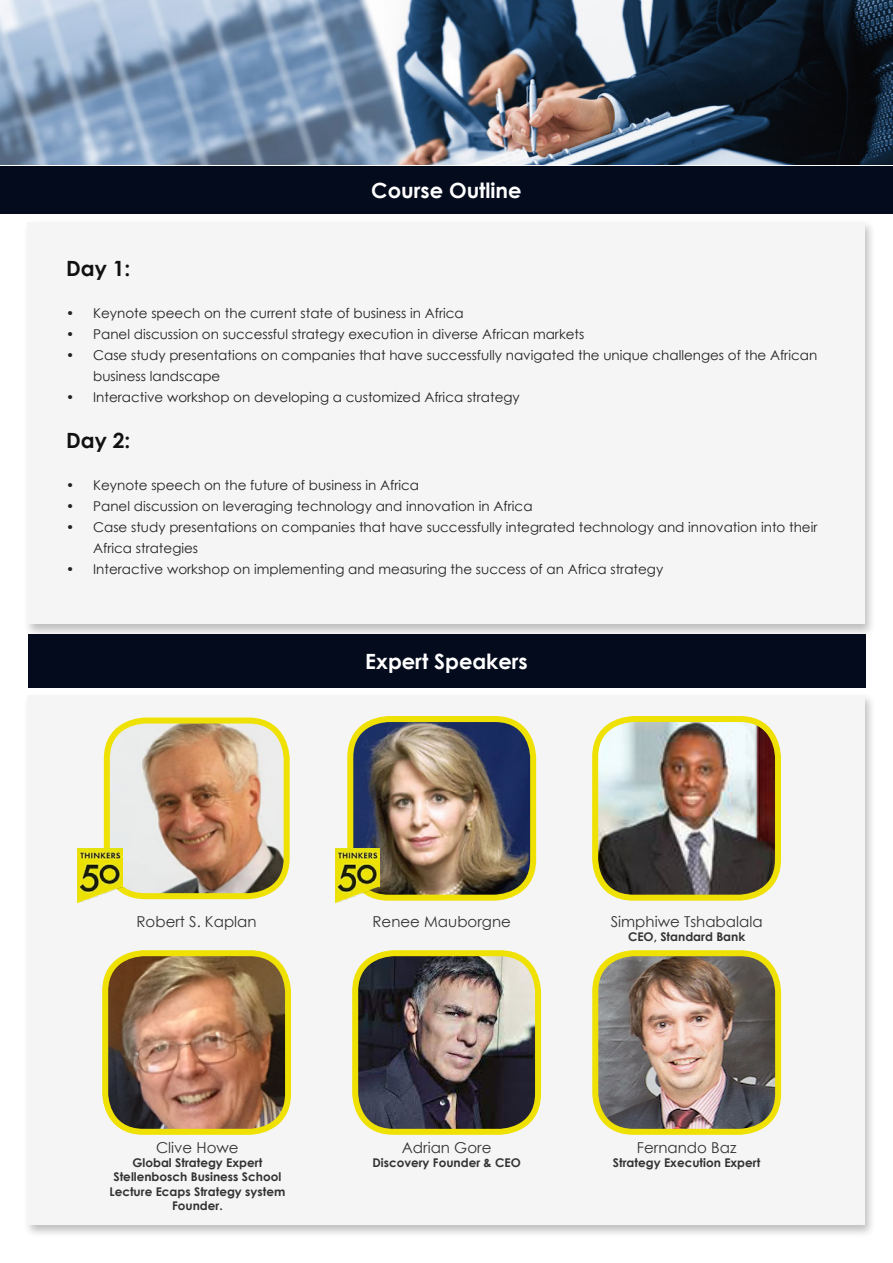
<style>
.page{position:relative;width:893px;height:1263px;background:#fff}
.page>*{position:absolute;margin:0;border:0;box-sizing:border-box;transform-origin:0 0}
.t1{font:700 21px "Century Gothic";color:#fff}
.t2{font:700 21px "Century Gothic";color:#111}
.t3{font:15px "Century Gothic";color:#333}
.t4{font:13.5px/21px "Century Gothic";color:#222}
.t5{font:700 12px/14.4px "Century Gothic";color:#333;text-align:center}
</style>
<div class="page">
<div style="left:23px;top:219px;width:854px;height:419px;background:#231f20;opacity:.29"></div>
<div style="left:28px;top:222px;width:837px;height:402px;background:#f5f5f5"></div>
<div style="left:23px;top:692px;width:854px;height:546px;background:#231f20;opacity:.29"></div>
<div style="left:28px;top:695px;width:837px;height:530px;background:#f5f5f5"></div>
<div style="left:0;top:167px;width:893px;height:47px;background:#040b1c"></div>
<img style="left:0;top:0;width:893px;height:164px">
<img style="left:109px;top:724px;width:174px;height:172px">
<div style="left:104px;top:717px;width:186px;height:182px;border:6px solid #efe104;border-radius:38px"></div>
<img style="left:354px;top:721px;width:177px;height:173px">
<div style="left:347px;top:716px;width:189px;height:185px;border:6px solid #efe104;border-radius:38px"></div>
<img style="left:597px;top:721px;width:179px;height:173px">
<div style="left:592px;top:716px;width:189px;height:185px;border:6px solid #efe104;border-radius:38px"></div>
<img style="left:359px;top:955px;width:177px;height:173px">
<div style="left:352px;top:950px;width:189px;height:185px;border:6px solid #efe104;border-radius:38px"></div>
<img style="left:109px;top:955px;width:177px;height:173px">
<div style="left:102px;top:950px;width:189px;height:185px;border:6px solid #efe104;border-radius:38px"></div>
<img style="left:599px;top:955px;width:177px;height:173px">
<div style="left:592px;top:950px;width:189px;height:185px;border:6px solid #efe104;border-radius:38px"></div>
<div style="left:28px;top:634px;width:837px;height:54px;background:#040b1c"></div>
<img style="left:78px;top:848px;width:44px;height:54px">
<img style="left:335px;top:848px;width:45px;height:54px">
<p class="t1" style="left:371px;top:175px;width:152px">Course Outline</p>
<p class="t2" style="left:66px;top:253px;width:66px">Day 1:</p>
<p class="t4" style="left:66px;top:303px;width:399px">• Keynote speech on the current state of business in Africa</p>
<p class="t4" style="left:66px;top:324px;width:520px">• Panel discussion on successful strategy execution in diverse African markets</p>
<p class="t4" style="left:93px;top:345px;width:726px;text-indent:-27px">• Case study presentations on companies that have successfully navigated the unique challenges of the African business landscape</p>
<p class="t4" style="left:66px;top:387px;width:455px">• Interactive workshop on developing a customized Africa strategy</p>
<p class="t2" style="left:66px;top:425px;width:66px">Day 2:</p>
<p class="t4" style="left:66px;top:475px;width:354px">• Keynote speech on the future of business in Africa</p>
<p class="t4" style="left:66px;top:496px;width:468px">• Panel discussion on leveraging technology and innovation in Africa</p>
<p class="t4" style="left:93px;top:517px;width:726px;text-indent:-27px">• Case study presentations on companies that have successfully integrated technology and innovation into their<br>Africa strategies</p>
<p class="t4" style="left:66px;top:559px;width:599px">• Interactive workshop on implementing and measuring the success of an Africa strategy</p>
<p class="t1" style="left:365px;top:645px;width:164px">Expert Speakers</p>
<p class="t3" style="left:137px;top:910px;width:122px">Robert S. Kaplan</p>
<p class="t3" style="left:373px;top:910px;width:140px">Renee Mauborgne</p>
<p class="t3" style="left:611px;top:910px;width:153px">Simphiwe Tshabalala</p>
<p class="t5" style="left:628px;top:929px;width:119px">CEO, Standard Bank</p>
<p class="t3" style="left:156px;top:1137px;width:84px">Clive Howe</p>
<p class="t5" style="left:109px;top:1155px;width:177px">Global Strategy Expert<br>Stellenbosch Business School<br>Lecture Ecaps Strategy system<br>Founder.</p>
<p class="t3" style="left:402px;top:1137px;width:91px">Adrian Gore</p>
<p class="t5" style="left:372px;top:1155px;width:150px">Discovery Founder &amp; CEO</p>
<p class="t3" style="left:637px;top:1137px;width:101px">Fernando Baz</p>
<p class="t5" style="left:613px;top:1155px;width:149px">Strategy Execution Expert</p>
</div>
